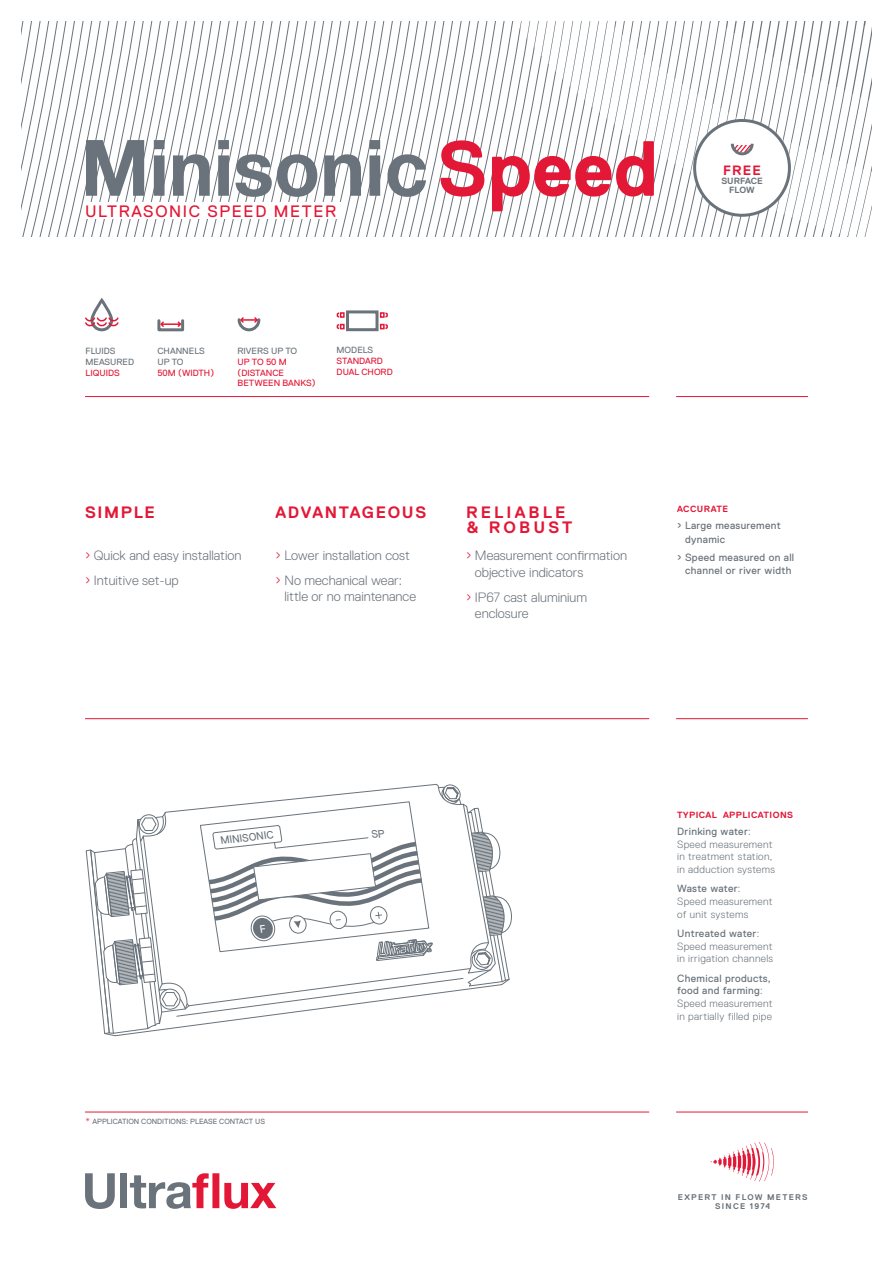
<style>
.page{position:relative;width:893px;height:1263px;background:#fff}
.page>*{position:absolute;margin:0;border:0;box-sizing:border-box;transform-origin:0 0}
.t1{font:700 78px "Helvetica Neue LT Std";color:#6a737b}
.t2{font:16.5px "Replica";letter-spacing:.1em;color:#e31837}
.t3{font:700 16.5px "Replica";letter-spacing:.1em;color:#e31837}
.t4{font:700 16.5px/15.8px "Replica";letter-spacing:.19em;color:#e31837}
.t5{font:300 13.5px/25px "Replica";color:#6a737b}
.t6{font:700 13.5px "Replica";color:#e31837}
.t7{font:10.95px "Replica";color:#6a737b;scale:.94 1}
.t8{font:300 10.5px/12.8px "Replica";letter-spacing:.03em;color:#6a737b}
.t9{font:10.5px/13.5px "Replica";color:#6a737b}
.t10{font:9px/10.8px "Replica";color:#e31837}
.t11{font:9px/10.8px "Replica";color:#6a737b}
.t12{font:700 9px "Replica";letter-spacing:.05em;color:#e31837}
.t13{font:700 9px/9px "Replica";letter-spacing:-.005em;color:#6a737b;text-align:center}
.t14{font:700 8.25px/9px "Replica";letter-spacing:.15em;color:#6a737b;text-align:center}
.t15{font:7.5px "Replica";color:#6a737b}
.s1{font-family:"Replica";color:#e31837}
.s2{color:#e31837}
.s3{font-size:9px;color:#e31837}
.s4{font-weight:400}
</style>
<div class="page">
<hr style="left:676px;top:718px;width:132px;height:1px;background:#e31837">
<hr style="left:676px;top:396px;width:132px;height:1px;background:#e31837">
<hr style="left:85px;top:396px;width:564px;height:1px;background:#e31837">
<hr style="left:85px;top:718px;width:564px;height:1px;background:#e31837">
<hr style="left:85px;top:1112px;width:564px;height:1px;background:#e31837">
<hr style="left:676px;top:1112px;width:132px;height:1px;background:#e31837">
<svg style="left:85px;top:1173px;width:30px;height:36px"></svg>
<div style="left:120px;top:1173px;width:7px;height:35px;background:#6a737b"></div>
<svg style="left:130px;top:1173px;width:146px;height:36px"></svg>
<svg style="left:710px;top:1142px;width:64px;height:39px"></svg>
<svg style="left:21px;top:21px;width:851px;height:215px"></svg>
<svg style="left:336px;top:312px;width:9px;height:18px"></svg>
<svg style="left:380px;top:312px;width:8px;height:18px"></svg>
<div style="left:346px;top:310px;width:32px;height:21px;border:3px solid #6a737b"></div>
<div style="left:90px;top:299px;width:23px;height:32px;border:3px solid #6a737b;border-radius:10px"></div>
<svg style="left:85px;top:316px;width:34px;height:11px"></svg>
<div style="left:157px;top:319px;width:27px;height:12px;border:3px solid #6a737b"></div>
<svg style="left:159px;top:320px;width:24px;height:8px"></svg>
<svg style="left:237px;top:317px;width:24px;height:15px"></svg>
<svg style="left:85px;top:784px;width:427px;height:253px"></svg>
<h1 class="t1" style="left:81px;top:120px;width:579px">Minisonic<span class="s1">SPEED</span></h1>
<h2 class="t2" style="left:85px;top:202px;width:253px">U LTRASONIC SPEED METER</h2>
<p class="t6" style="left:723px;top:163px;width:39px">FREE</p>
<p class="t13" style="left:721px;top:176px;width:43px">SURFACE<br>FLOW</p>
<p class="t11" style="left:86px;top:345px;width:50px">FLUIDS<br>MEASURED</p>
<p class="t10" style="left:86px;top:367px;width:36px">LIQUIDS</p>
<p class="t11" style="left:157px;top:345px;width:49px">CHANNELS<br>UP TO</p>
<p class="t10" style="left:157px;top:367px;width:58px">50M (WIDTH)</p>
<p class="t11" style="left:238px;top:345px;width:61px">RIVERS UP TO</p>
<p class="t10" style="left:238px;top:356px;width:79px">UP TO 50 M (DISTANCE<br>BETWEEN BANKS)</p>
<p class="t11" style="left:337px;top:345px;width:38px">MODELS</p>
<p class="t10" style="left:337px;top:355px;width:58px">STANDARD<br>DUAL CHORD</p>
<h2 class="t3" style="left:85px;top:503px;width:71px">SIMPLE</h2>
<p class="t5" style="left:85px;top:542px;width:158px"><span class="s2">›</span> Quick and easy installation <span class="s2">›</span> Intuitive set-up</p>
<h2 class="t3" style="left:276px;top:503px;width:151px">ADVANTAGEOUS</h2>
<p class="t5" style="left:276px;top:542px;width:136px"><span class="s2">›</span> Lower installation cost <span class="s2">›</span> No mechanical wear:</p>
<p class="t5" style="left:284px;top:584px;width:133px">little or no maintenance</p>
<h2 class="t4" style="left:466px;top:504px;width:108px">RELIABLE &amp; ROBUST</h2>
<p class="t5" style="left:475px;top:547px;width:154px;line-height:16.5px;text-indent:-9px"><span class="s2">›</span> Measurement confirmation objective indicators</p>
<p class="t5" style="left:475px;top:589px;width:114px;line-height:16.5px;text-indent:-9px"><span class="s2">›</span> IP67 cast aluminium enclosure</p>
<p class="t12" style="left:677px;top:503px;width:52px">ACCURATE</p>
<p class="t9" style="left:685px;top:519px;width:97px;text-indent:-8px">› LARGE MEASUREMENT<br>DYNAMIC</p>
<p class="t9" style="left:677px;top:550px;width:119px;text-align:center">› SPEED MEASURED ON ALL<br>CHANNEL OR RIVER WIDTH</p>
<p class="t7" style="left:220px;top:834px;width:58px;rotate:-6deg">MINISONIC</p>
<p class="t15" style="left:85px;top:1117px;width:181px"><span class="s3">*</span> APPLICATION CONDITIONS: PLEASE CONTACT US</p>
<p class="t12" style="left:677px;top:810px;width:117px">TYPICAL APPLICATIONS</p>
<p class="t8" style="left:677px;top:825px;width:99px"><span class="s4">DRINKING WATER</span>:<br>Speed measurement in treatment station, in adduction systems</p>
<p class="t8" style="left:677px;top:882px;width:97px"><span class="s4">WASTE WATER</span>:<br>Speed measurement of unit systems</p>
<p class="t8" style="left:677px;top:927px;width:97px"><span class="s4">U NTREATED WATER</span>:<br>Speed measurement in irrigation channels</p>
<p class="t8" style="left:677px;top:971px;width:97px"><span class="s4">CHEMICAL PRODUCTS,<br>FOOD AND FARMING</span>:<br>Speed measurement in partially filled pipe</p>
<p class="t14" style="left:678px;top:1193px;width:131px">EXPERT IN FLOW METERS<br>SINCE 1974</p>
</div>
